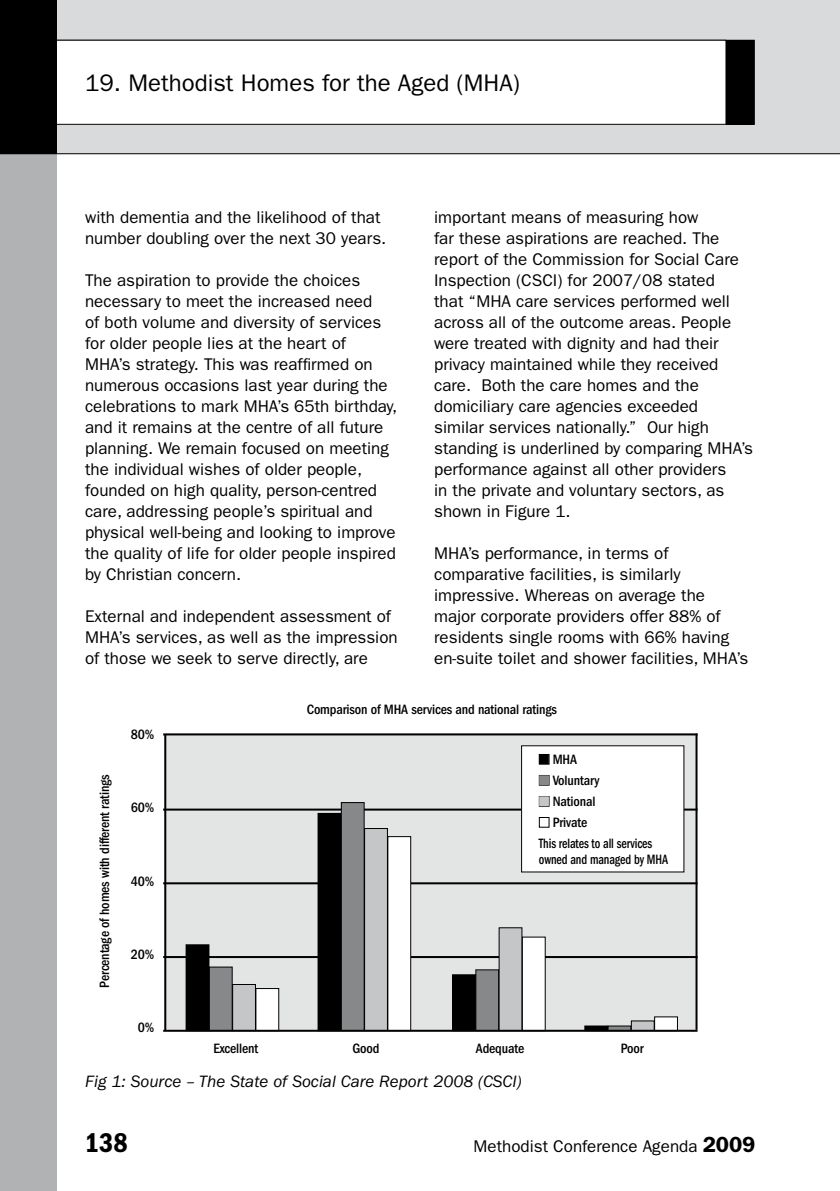
<style>
.page{position:relative;width:840px;height:1191px;background:#fff}
.page>*{position:absolute;margin:0;border:0;box-sizing:border-box;transform-origin:0 0}
.t1{font:600 condensed 28px "Franklin Gothic";color:#000}
.t2{font:24px "Franklin Gothic";color:#000}
.t3{font:17px/21px "Franklin Gothic";color:#000}
.t4{font:italic 17px "Franklin Gothic";color:#000}
.t5{font:500 condensed 14px "Franklin Gothic";letter-spacing:-.01em;color:#000}
.t6{font:500 condensed 14px "Franklin Gothic";letter-spacing:-.01em;color:#000;scale:.87 1}
.s1{color:#878889}
.s2{color:#c5c6c8}
.s3{font-weight:600;font-size:22px}
</style>
<div class="page">
<div style="left:0;top:0;width:839px;height:154px;background:#d9dadb"></div>
<div style="left:726px;top:40px;width:28px;height:85px;background:#000"></div>
<div style="left:57px;top:40px;width:669px;height:85px;background:#fff"></div>
<div style="left:0;top:0;width:57px;height:1191px;background:#b1b2b4"></div>
<div style="left:0;top:0;width:57px;height:154px;background:#000"></div>
<hr style="left:0;top:153px;width:839px;height:1px;background:#000">
<hr style="left:839px;top:0;width:1px;height:154px;background:#d9dadb">
<div style="left:164px;top:733px;width:532px;height:297px;background:#e3e4e4"></div>
<hr style="left:163px;top:733px;width:534px;height:2px;background:#000">
<hr style="left:163px;top:808px;width:534px;height:2px;background:#000">
<hr style="left:163px;top:882px;width:534px;height:2px;background:#000">
<hr style="left:163px;top:956px;width:534px;height:2px;background:#000">
<div style="left:521px;top:746px;width:162px;height:126px;background:#fff"></div>
<div style="left:538px;top:754px;width:11px;height:10px;border:1px solid #000"></div>
<div style="left:538px;top:775px;width:11px;height:10px;border:1px solid #000"></div>
<div style="left:538px;top:796px;width:11px;height:10px;border:1px solid #000"></div>
<div style="left:538px;top:817px;width:11px;height:10px;border:1px solid #000"></div>
<div style="left:186px;top:944px;width:23px;height:86px;background:#000"></div>
<div style="left:185px;top:944px;width:24px;height:87px;border:1px solid #000"></div>
<div style="left:209px;top:967px;width:23px;height:63px;background:#878889"></div>
<div style="left:209px;top:966px;width:23px;height:65px;border:1px solid #000"></div>
<div style="left:232px;top:984px;width:23px;height:46px;background:#c5c6c8"></div>
<div style="left:232px;top:984px;width:24px;height:47px;border:1px solid #000"></div>
<div style="left:256px;top:988px;width:22px;height:42px;background:#fff"></div>
<div style="left:255px;top:988px;width:24px;height:43px;border:1px solid #000"></div>
<div style="left:318px;top:813px;width:23px;height:217px;background:#000"></div>
<div style="left:317px;top:813px;width:24px;height:218px;border:1px solid #000"></div>
<div style="left:341px;top:802px;width:23px;height:228px;background:#878889"></div>
<div style="left:340px;top:802px;width:24px;height:229px;border:1px solid #000"></div>
<div style="left:364px;top:828px;width:23px;height:202px;background:#c5c6c8"></div>
<div style="left:364px;top:828px;width:24px;height:203px;border:1px solid #000"></div>
<div style="left:387px;top:836px;width:23px;height:194px;background:#fff"></div>
<div style="left:387px;top:836px;width:24px;height:195px;border:1px solid #000"></div>
<div style="left:452px;top:974px;width:23px;height:56px;background:#000"></div>
<div style="left:475px;top:969px;width:23px;height:61px;background:#878889"></div>
<div style="left:475px;top:969px;width:24px;height:62px;border:1px solid #000"></div>
<div style="left:499px;top:927px;width:22px;height:103px;background:#c5c6c8"></div>
<div style="left:498px;top:927px;width:24px;height:104px;border:1px solid #000"></div>
<div style="left:522px;top:937px;width:23px;height:93px;background:#fff"></div>
<div style="left:521px;top:936px;width:24px;height:95px;border:1px solid #000"></div>
<hr style="left:584px;top:1026px;width:23px;height:4px;background:#000">
<div style="left:584px;top:1025px;width:23px;height:6px;border:1px solid #000"></div>
<svg style="left:607px;top:1026px;width:23px;height:4px"></svg>
<div style="left:631px;top:1021px;width:22px;height:9px;background:#c5c6c8"></div>
<div style="left:630px;top:1020px;width:24px;height:11px;border:1px solid #000"></div>
<div style="left:654px;top:1017px;width:23px;height:13px;background:#fff"></div>
<hr style="left:163px;top:1029px;width:534px;height:2px;background:#000">
<hr style="left:164px;top:734px;width:2px;height:296px;background:#000">
<hr style="left:695px;top:733px;width:2px;height:296px;background:#000">
<h2 class="t2" style="left:85px;top:69px;width:436px">19. Methodist Homes for the Aged (MHA)</h2>
<p class="t3" style="left:85px;top:206px;width:302px">with dementia and the likelihood of that number doubling over the next 30 years.</p>
<p class="t3" style="left:85px;top:269px;width:313px">The aspiration to provide the choices necessary to meet the increased need<br>of both volume and diversity of services for older people lies at the heart of<br>MHA’s strategy. This was reaffirmed on numerous occasions last year during the celebrations to mark MHA’s 65th birthday, and it remains at the centre of all future planning. We remain focused on meeting the individual wishes of older people, founded on high quality, person-centred care, addressing people’s spiritual and physical well-being and looking to improve the quality of life for older people inspired by Christian concern.</p>
<p class="t3" style="left:85px;top:605px;width:314px">External and independent assessment of<br>MHA’s services, as well as the impression of those we seek to serve directly, are</p>
<p class="t3" style="left:434px;top:206px;width:320px">important means of measuring how<br>far these aspirations are reached. The report of the Commission for Social Care Inspection (CSCI) for 2007/08 stated<br>that “MHA care services performed well across all of the outcome areas. People were treated with dignity and had their privacy maintained while they received care. Both the care homes and the domiciliary care agencies exceeded<br>similar services nationally.” Our high standing is underlined by comparing MHA’s performance against all other providers<br>in the private and voluntary sectors, as shown in Figure 1.</p>
<p class="t3" style="left:434px;top:542px;width:315px">MHA’s performance, in terms of comparative facilities, is similarly impressive. Whereas on average the major corporate providers offer 88% of residents single rooms with 66% having en-suite toilet and shower facilities, MHA’s</p>
<p class="t5" style="left:96px;top:987px;width:215px;rotate:-90deg">Percentage of homes with different ratings</p>
<p class="t5" style="left:131px;top:726px;width:25px">80%</p>
<p class="t5" style="left:131px;top:799px;width:25px">60%</p>
<p class="t5" style="left:131px;top:873px;width:25px">40%</p>
<p class="t5" style="left:131px;top:946px;width:25px">20%</p>
<p class="t5" style="left:138px;top:1019px;width:18px">0%</p>
<p class="t5" style="left:306px;top:701px;width:252px">Comparison of MHA services and national ratings</p>
<p class="t5" style="left:538px;top:751px;width:40px">■ MHA</p>
<p class="t5" style="left:538px;top:772px;width:62px"><span class="s1">■</span> Voluntary</p>
<p class="t5" style="left:538px;top:793px;width:58px"><span class="s2">■</span> National</p>
<p class="t5" style="left:552px;top:814px;width:36px">Private</p>
<p class="t6" style="left:538px;top:835px;width:132px">This relates to all services</p>
<p class="t6" style="left:538px;top:851px;width:150px">owned and managed by MHA</p>
<p class="t5" style="left:213px;top:1040px;width:46px">Excellent</p>
<p class="t5" style="left:352px;top:1040px;width:29px">Good</p>
<p class="t5" style="left:475px;top:1040px;width:50px">Adequate</p>
<p class="t5" style="left:620px;top:1040px;width:24px">Poor</p>
<p class="t4" style="left:85px;top:1072px;width:437px">Fig 1: Source – The State of Social Care Report 2008 (CSCI)</p>
<h1 class="t1" style="left:85px;top:1127px;width:12px">138</h1>
<p class="t3" style="left:473px;top:1136px;width:283px">Methodist Conference Agenda <span class="s3">2009</span></p>
</div>
